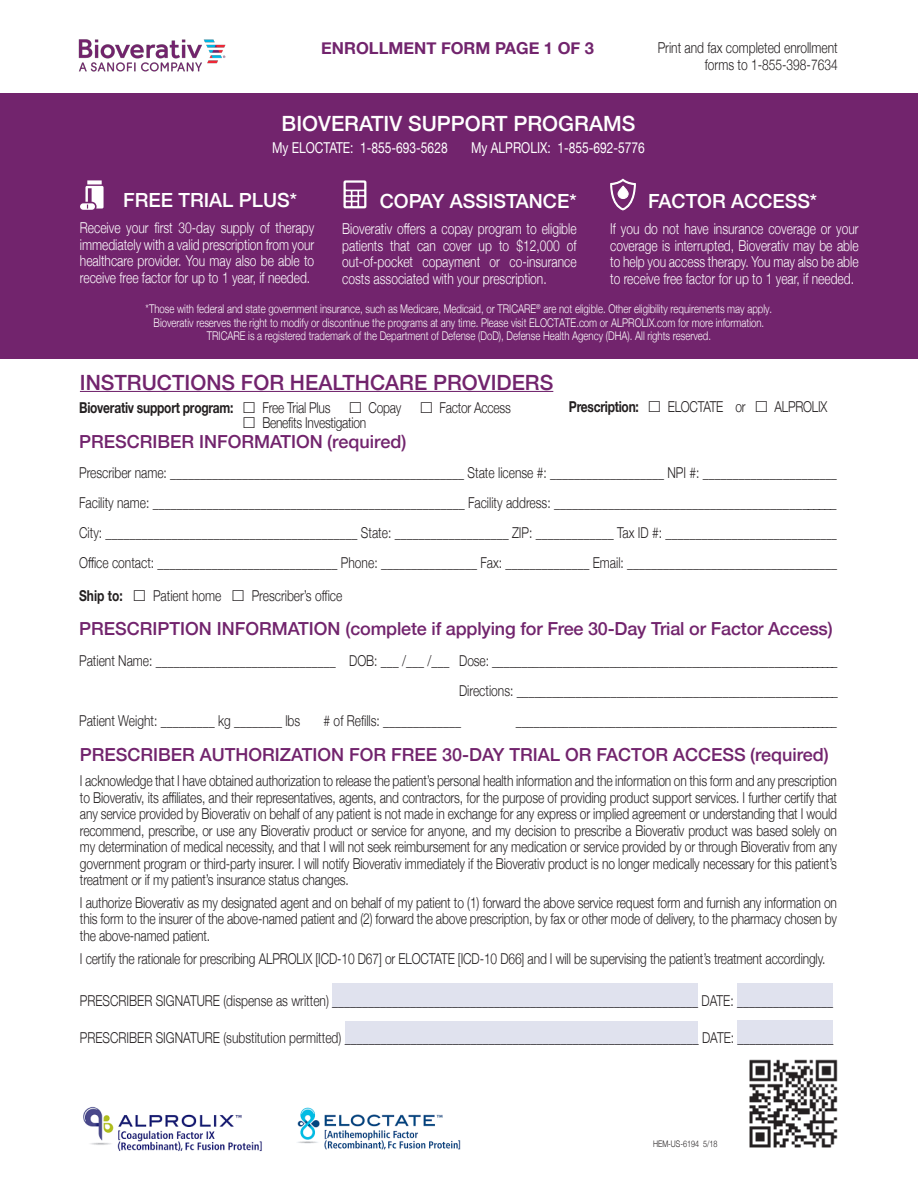
<style>
.page{position:relative;width:918px;height:1188px;background:#fff}
.page>*{position:absolute;margin:0;border:0;box-sizing:border-box;transform-origin:0 0}
.t1{font:500 21px "Helvetica Neue";color:#72246d}
.t2{font:500 21px "Helvetica Neue";color:#fff}
.t3{font:500 19.5px "Helvetica Neue";color:#fff}
.t4{font:500 18px "Helvetica Neue";color:#72246d}
.t5{font:700 16.5px "Helvetica Neue";color:#72246d}
.t6{font:300 15px/16.5px "Helvetica Neue";letter-spacing:-.01em;color:#231f20;text-align:justify;scale:.8 1}
.t7{font:300 15px/16.5px "Helvetica Neue";color:#fff;text-align:justify;scale:.8 1}
.t8{font:15px "Helvetica Neue";color:#fff;scale:.8 1}
.t9{font:700 15px "Helvetica Neue";letter-spacing:-.02em;color:#231f20;scale:.8 1}
.t10{font:300 12px/13.5px "Helvetica Neue";color:#fff;text-align:center;scale:.8 1}
.t11{font:300 9px "Helvetica Neue";color:#231f20;scale:.8 1}
</style>
<div class="page">
<div style="left:0;top:93px;width:918px;height:265px;background:#72246d"></div>
<svg style="left:87px;top:180px;width:15px;height:4px"></svg>
<svg style="left:80px;top:186px;width:24px;height:24px"></svg>
<svg style="left:343px;top:180px;width:23px;height:28px"></svg>
<svg style="left:610px;top:179px;width:26px;height:31px"></svg>
<div style="left:618px;top:186px;width:10px;height:13px;background:#fff;border-radius:5px"></div>
<div style="left:618px;top:186px;width:10px;height:13px;border:1px solid #fff;border-radius:5px"></div>
<hr style="left:80px;top:391px;width:473px;height:1px;background:#72246d">
<img style="left:83px;top:1106px;width:179px;height:46px">
<img style="left:297px;top:1107px;width:164px;height:43px">
<img style="left:749px;top:1059px;width:89px;height:89px">
<div style="left:738px;top:1020px;width:95px;height:24px;background:#e0e2ee"></div>
<div style="left:333px;top:983px;width:365px;height:25px;background:#e0e2ee"></div>
<div style="left:738px;top:983px;width:95px;height:25px;background:#e0e2ee"></div>
<div style="left:346px;top:1022px;width:352px;height:23px;background:#e0e2ee"></div>
<img style="left:78px;top:39px;width:148px;height:33px">
<p class="t5" style="left:321px;top:36px;width:274px">ENROLLMENT FORM PAGE 1 OF 3</p>
<p class="t6" style="left:658px;top:39px;width:227px;text-align:right">Print and fax completed enrollment forms to 1-855-398-7634</p>
<p class="t2" style="left:282px;top:107px;width:355px">BIOVERATIV SUPPORT PROGRAMS</p>
<p class="t8" style="left:272px;top:137px;width:221px">My ELOCTATE: 1-855-693-5628</p>
<p class="t8" style="left:471px;top:137px;width:219px">My ALPROLIX: 1-855-692-5776</p>
<p class="t3" style="left:123px;top:184px;width:175px">FREE TRIAL PLUS*</p>
<p class="t7" style="left:80px;top:219px;width:294px">Receive your first 30-day supply of therapy immediately with a valid prescription from your healthcare provider. You may also be able to receive free factor for up to 1 year, if needed.</p>
<p class="t3" style="left:648px;top:185px;width:171px">FACTOR ACCESS*</p>
<p class="t7" style="left:610px;top:219px;width:312px">If you do not have insurance coverage or your coverage is interrupted, Bioverativ may be able to help you access therapy. You may also be able to receive free factor for up to 1 year, if needed.</p>
<p class="t10" style="left:146px;top:301px;width:785px">*Those with federal and state government insurance, such as Medicare, Medicaid, or TRICARE<sup>®</sup> are not eligible. Other eligibility requirements may apply.<br>Bioverativ reserves the right to modify or discontinue the programs at any time. Please visit ELOCTATE.com or ALPROLIX.com for more information.<br>TRICARE is a registered trademark of the Department of Defense (DoD), Defense Health Agency (DHA). All rights reserved.</p>
<p class="t1" style="left:80px;top:366px;width:475px">INSTRUCTIONS FOR HEALTHCARE PROVIDERS</p>
<p class="t9" style="left:79px;top:396px;width:195px">Bioverativ support program:</p>
<p class="t6" style="left:262px;top:398px;width:87px">Free Trial Plus</p>
<p class="t6" style="left:369px;top:398px;width:43px">Copay</p>
<p class="t6" style="left:440px;top:398px;width:90px">Factor Access</p>
<p class="t9" style="left:569px;top:395px;width:89px">Prescription:</p>
<p class="t6" style="left:668px;top:397px;width:99px">ELOCTATE or</p>
<p class="t6" style="left:775px;top:397px;width:67px">ALPROLIX</p>
<p class="t4" style="left:79px;top:427px;width:329px">PRESCRIBER INFORMATION (required)</p>
<p class="t6" style="left:79px;top:463px;width:949px">Prescriber name: _________________________________________________ State license #: ___________________ NPI #: ______________________</p>
<p class="t6" style="left:79px;top:493px;width:948px">Facility name: ____________________________________________________ Facility address: _______________________________________________</p>
<p class="t6" style="left:79px;top:523px;width:948px">City: __________________________________________ State: ___________________ ZIP: _____________ Tax ID #: _____________________________</p>
<p class="t6" style="left:79px;top:553px;width:949px">Office contact: ______________________________ Phone: ________________ Fax: ______________ Email: ___________________________________</p>
<p class="t9" style="left:79px;top:584px;width:56px">Ship to:</p>
<p class="t6" style="left:153px;top:586px;width:87px">Patient home</p>
<p class="t6" style="left:252px;top:586px;width:115px">Prescriber’s office</p>
<p class="t4" style="left:79px;top:614px;width:755px">PRESCRIPTION INFORMATION (complete if applying for Free 30-Day Trial or Factor Access)</p>
<p class="t6" style="left:79px;top:651px;width:949px">Patient Name: ______________________________ DOB: ___ /___ /___ Dose: ____________________________________________________________</p>
<p class="t6" style="left:459px;top:681px;width:475px">Directions: _______________________________________________________</p>
<p class="t6" style="left:79px;top:711px;width:278px">Patient Weight: _________ kg ________ lbs</p>
<p class="t6" style="left:324px;top:711px;width:173px"># of Refills: _____________</p>
<p class="t6" style="left:516px;top:711px;width:403px">________________________________________________________</p>
<p class="t3" style="left:380px;top:185px;width:198px">COPAY ASSISTANCE*</p>
<p class="t7" style="left:342px;top:219px;width:294px">Bioverativ offers a copay program to eligible patients that can cover up to $12,000 of out-of-pocket copayment or co-insurance costs associated with your prescription.</p>
<p class="t6" style="left:262px;top:413px;width:132px">Benefits Investigation</p>
<p class="t4" style="left:80px;top:741px;width:751px">PRESCRIBER AUTHORIZATION FOR FREE 30-DAY TRIAL OR FACTOR ACCESS (required)</p>
<p class="t6" style="left:80px;top:771px;width:948px">I acknowledge that I have obtained authorization to release the patient’s personal health information and the information on this form and any prescription to Bioverativ, its affiliates, and their representatives, agents, and contractors, for the purpose of providing product support services. I further certify that any service provided by Bioverativ on behalf of any patient is not made in exchange for any express or implied agreement or understanding that I would recommend, prescribe, or use any Bioverativ product or service for anyone, and my decision to prescribe a Bioverativ product was based solely on my determination of medical necessity, and that I will not seek reimbursement for any medication or service provided by or through Bioverativ from any government program or third-party insurer. I will notify Bioverativ immediately if the Bioverativ product is no longer medically necessary for this patient’s treatment or if my patient’s insurance status changes.</p>
<p class="t6" style="left:80px;top:893px;width:948px">I authorize Bioverativ as my designated agent and on behalf of my patient to (1) forward the above service request form and furnish any information on this form to the insurer of the above-named patient and (2) forward the above prescription, by fax or other mode of delivery, to the pharmacy chosen by the above-named patient.</p>
<p class="t6" style="left:80px;top:950px;width:933px">I certify the rationale for prescribing ALPROLIX [ICD-10 D67] or ELOCTATE [ICD-10 D66] and I will be supervising the patient’s treatment accordingly.</p>
<p class="t6" style="left:80px;top:992px;width:943px">PRESCRIBER SIGNATURE (dispense as written) _____________________________________________________________ DATE: ________________</p>
<p class="t6" style="left:80px;top:1028px;width:943px">PRESCRIBER SIGNATURE (substitution permitted) ___________________________________________________________ DATE: ________________</p>
<p class="t11" style="left:653px;top:1137px;width:82px">HEM-US-6194 5/18</p>
</div>
